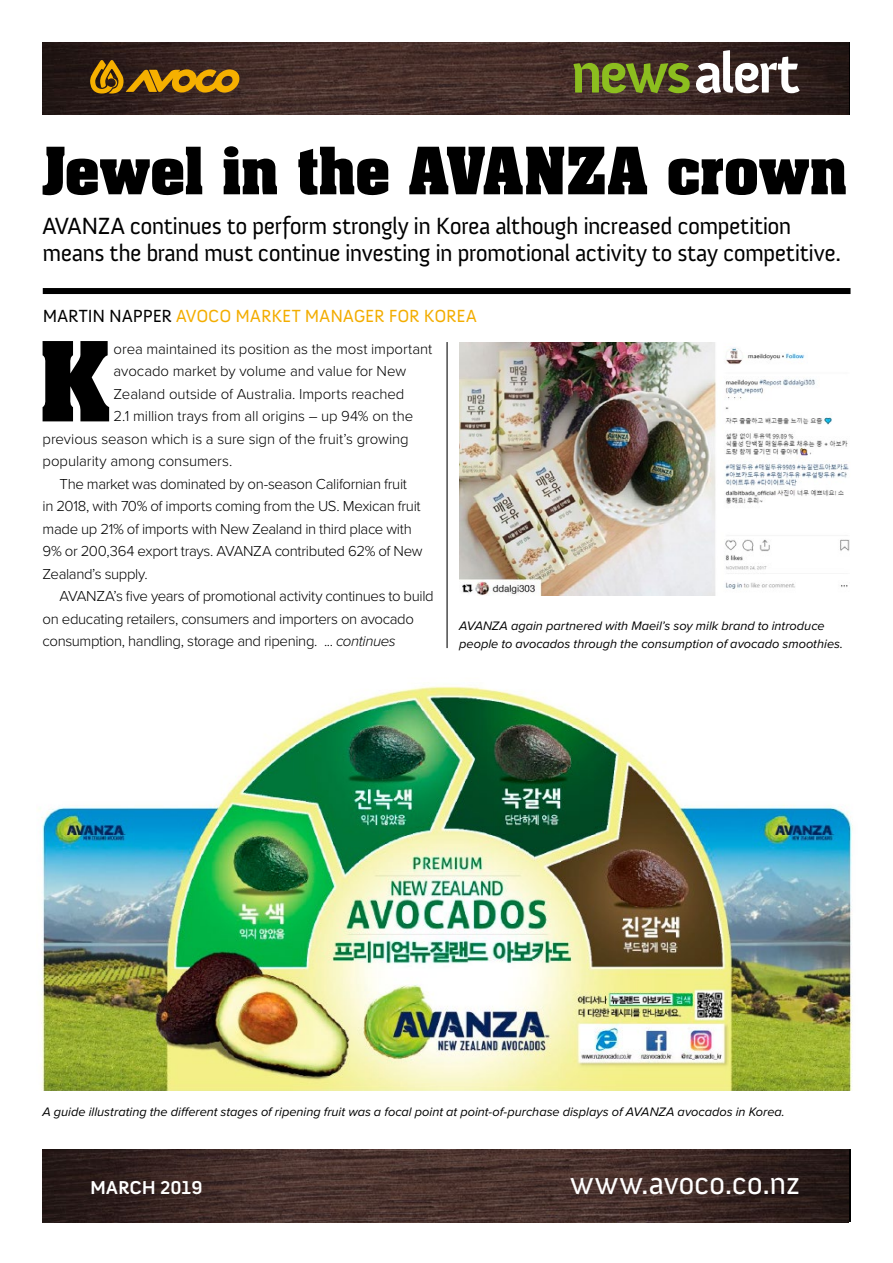
<style>
.page{position:relative;width:893px;height:1263px;background:#fff}
.page>*{position:absolute;margin:0;border:0;box-sizing:border-box;transform-origin:0 0}
.t1{font:700 93.75px "Aachen";color:#000}
.t2{font:700 57.6px "Anivers";letter-spacing:-.05em;color:#fff}
.t3{font:700 55.5px "Aachen";letter-spacing:-.005em;color:#000}
.t4{font:32.25px "Anivers";letter-spacing:-.01em;color:#fff}
.t5{font:24px/27px "Anivers";letter-spacing:-.025em;color:#000}
.t6{font:700 19.05px "Anivers";color:#fff}
.t7{font:18px "Anivers";letter-spacing:-.005em;color:#f3ad00}
.t8{font:300 15px "Proxima Nova";letter-spacing:-.015em;color:#000}
.t9{font:italic 12.75px/18px "Proxima Nova";color:#000}
.s1{color:#8cbe1f}
.s2{color:#000}
.s3{font-style:italic}
</style>
<div class="page">
<img style="left:38px;top:686px;width:815px;height:405px">
<img style="left:43px;top:43px;width:805px;height:72px">
<svg style="left:90px;top:60px;width:149px;height:34px;background:#865d11"></svg>
<img style="left:43px;top:1149px;width:805px;height:73px">
<img style="left:459px;top:342px;width:391px;height:253px">
<hr style="left:447px;top:342px;width:1px;height:306px;background:#000">
<div style="left:43px;top:288px;width:807px;height:6px;background:#000"></div>
<h2 class="t2" style="left:571px;top:42px;width:231px"><span class="s1">news</span>alert</h2>
<h3 class="t3" style="left:43px;top:131px;width:806px">Jewel in the AVANZA crown</h3>
<h3 class="t5" style="left:43px;top:213px;width:800px">AVANZA continues to perform strongly in Korea although increased competition means the brand must continue investing in promotional activity to stay competitive.</h3>
<p class="t7" style="left:43px;top:307px;width:436px"><span class="s2">MARTIN NAPPER</span> AVOCO MARKET MANAGER FOR KOREA</p>
<h1 class="t1" style="left:39px;top:314px;width:73px">K</h1>
<p class="t8" style="left:114px;top:338px;width:320px">orea maintained its position as the most important</p>
<p class="t8" style="left:114px;top:360px;width:294px">avocado market by volume and value for New</p>
<p class="t8" style="left:114px;top:383px;width:292px">Zealand outside of Australia. Imports reached</p>
<p class="t8" style="left:114px;top:405px;width:301px">2.1 million trays from all origins – up 94% on the</p>
<p class="t8" style="left:43px;top:428px;width:368px">previous season which is a sure sign of the fruit’s growing</p>
<p class="t8" style="left:43px;top:450px;width:191px">popularity among consumers.</p>
<p class="t8" style="left:60px;top:473px;width:349px">The market was dominated by on-season Californian fruit</p>
<p class="t8" style="left:43px;top:495px;width:380px">in 2018, with 70% of imports coming from the US. Mexican fruit</p>
<p class="t8" style="left:43px;top:518px;width:371px">made up 21% of imports with New Zealand in third place with</p>
<p class="t8" style="left:43px;top:540px;width:382px">9% or 200,364 export trays. AVANZA contributed 62% of New</p>
<p class="t8" style="left:43px;top:563px;width:107px">Zealand’s supply.</p>
<p class="t8" style="left:60px;top:585px;width:376px">AVANZA’s five years of promotional activity continues to build</p>
<p class="t8" style="left:43px;top:608px;width:373px">on educating retailers, consumers and importers on avocado</p>
<p class="t8" style="left:43px;top:630px;width:354px">consumption, handling, storage and ripening. ... <span class="s3">continues</span></p>
<p class="t9" style="left:459px;top:616px;width:385px">AVANZA again partnered with Maeil’s soy milk brand to introduce people to avocados through the consumption of avocado smoothies.</p>
<p class="t9" style="left:43px;top:1102px;width:744px">A guide illustrating the different stages of ripening fruit was a focal point at point-of-purchase displays of AVANZA avocados in Korea.</p>
<p class="t6" style="left:90px;top:1177px;width:114px">MARCH 2019</p>
<h3 class="t4" style="left:570px;top:1165px;width:231px">www.avoco.co.nz</h3>
</div>
